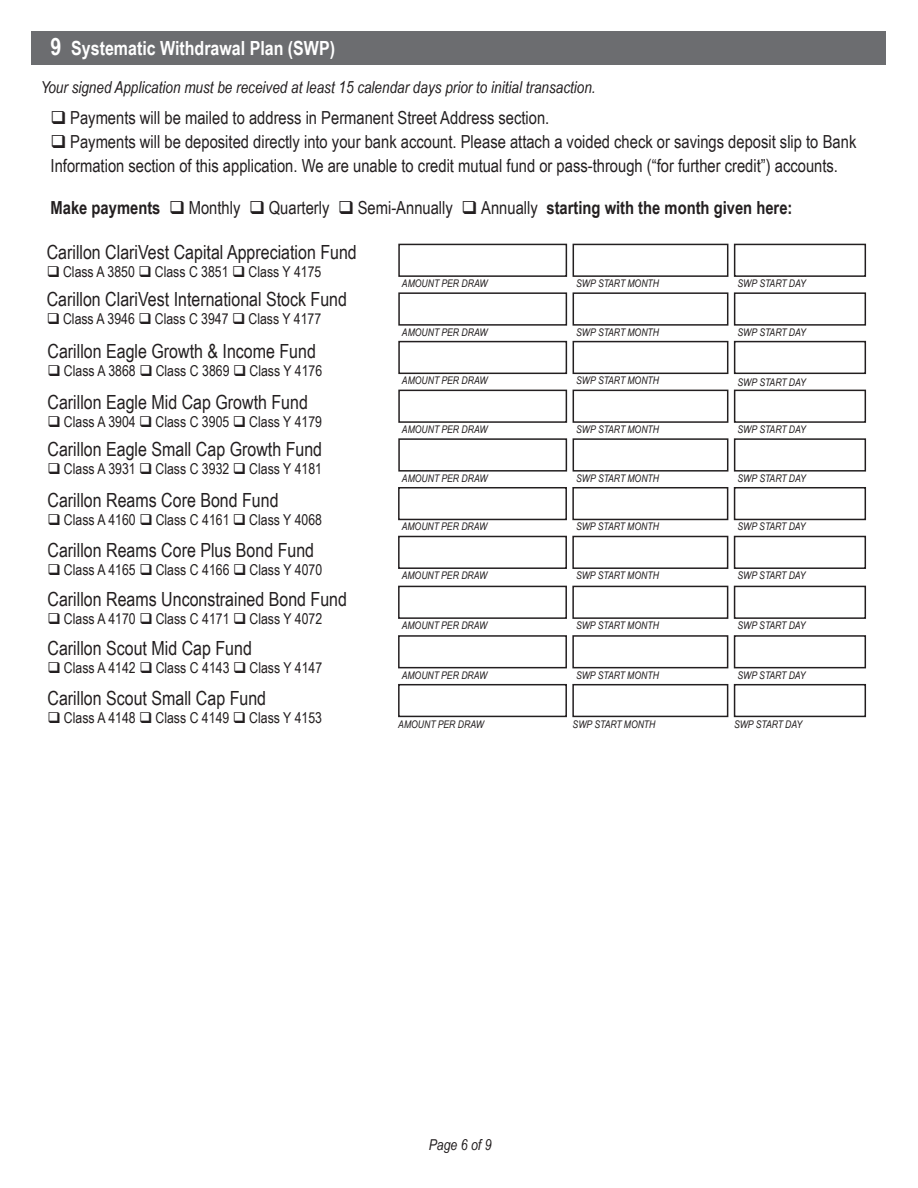
<style>
.page{position:relative;width:918px;height:1188px;background:#fff}
.page>*{position:absolute;margin:0;border:0;box-sizing:border-box;transform-origin:0 0}
.t1{font:700 24px "Arial Narrow";color:#fff}
.t2{font:19.5px "Arial Narrow";color:#231f20}
.t3{font:700 19.5px "Arial Narrow";color:#fff}
.t4{font:18px/24px "Arial Narrow";color:#231f20}
.t5{font:700 18px "Arial Narrow";color:#231f20}
.t6{font:italic 16.5px "Arial Narrow";color:#231f20}
.t7{font:15px "Arial Narrow";color:#231f20}
.t8{font:italic 15px "Arial Narrow";color:#231f20}
.t9{font:italic 10.5px "Arial Narrow";color:#231f20}
.s1{font-weight:400}
</style>
<div class="page">
<div style="left:398px;top:487px;width:169px;height:33px;border:2px solid #231f20"></div>
<div style="left:398px;top:635px;width:169px;height:33px;border:2px solid #231f20"></div>
<div style="left:398px;top:536px;width:169px;height:33px;border:2px solid #231f20"></div>
<div style="left:398px;top:684px;width:169px;height:33px;border:2px solid #231f20"></div>
<div style="left:398px;top:586px;width:169px;height:33px;border:2px solid #231f20"></div>
<div style="left:572px;top:487px;width:156px;height:33px;border:2px solid #231f20"></div>
<div style="left:572px;top:635px;width:156px;height:33px;border:2px solid #231f20"></div>
<div style="left:572px;top:536px;width:156px;height:33px;border:2px solid #231f20"></div>
<div style="left:572px;top:684px;width:156px;height:33px;border:2px solid #231f20"></div>
<div style="left:572px;top:586px;width:156px;height:33px;border:2px solid #231f20"></div>
<div style="left:734px;top:487px;width:132px;height:33px;border:2px solid #231f20"></div>
<div style="left:734px;top:635px;width:132px;height:33px;border:2px solid #231f20"></div>
<div style="left:734px;top:536px;width:132px;height:33px;border:2px solid #231f20"></div>
<div style="left:734px;top:684px;width:132px;height:33px;border:2px solid #231f20"></div>
<div style="left:734px;top:586px;width:132px;height:33px;border:2px solid #231f20"></div>
<div style="left:398px;top:244px;width:169px;height:33px;border:2px solid #231f20"></div>
<div style="left:398px;top:292px;width:169px;height:34px;border:2px solid #231f20"></div>
<div style="left:398px;top:341px;width:169px;height:33px;border:2px solid #231f20"></div>
<div style="left:398px;top:390px;width:169px;height:33px;border:2px solid #231f20"></div>
<div style="left:398px;top:438px;width:169px;height:34px;border:2px solid #231f20"></div>
<div style="left:573px;top:244px;width:155px;height:33px;border:2px solid #231f20"></div>
<div style="left:573px;top:292px;width:155px;height:34px;border:2px solid #231f20"></div>
<div style="left:573px;top:341px;width:155px;height:33px;border:2px solid #231f20"></div>
<div style="left:573px;top:390px;width:155px;height:33px;border:2px solid #231f20"></div>
<div style="left:573px;top:438px;width:155px;height:34px;border:2px solid #231f20"></div>
<div style="left:734px;top:244px;width:132px;height:33px;border:2px solid #231f20"></div>
<div style="left:734px;top:292px;width:132px;height:34px;border:2px solid #231f20"></div>
<div style="left:734px;top:341px;width:132px;height:33px;border:2px solid #231f20"></div>
<div style="left:734px;top:390px;width:132px;height:33px;border:2px solid #231f20"></div>
<div style="left:734px;top:438px;width:132px;height:34px;border:2px solid #231f20"></div>
<div style="left:32px;top:32px;width:854px;height:33px;background:#6c6d70"></div>
<p class="t1" style="left:51px;top:29px;width:12px">9</p>
<p class="t3" style="left:71px;top:33px;width:265px">Systematic Withdrawal Plan (SWP)</p>
<p class="t6" style="left:41px;top:76px;width:556px">Your signed Application must be received at least 15 calendar days prior to initial transaction.</p>
<p class="t4" style="left:51px;top:105px;width:500px">❑ Payments will be mailed to address in Permanent Street Address section.</p>
<p class="t4" style="left:51px;top:129px;width:807px">❑ Payments will be deposited directly into your bank account. Please attach a voided check or savings deposit slip to Bank<br>Information section of this application. We are unable to credit mutual fund or pass-through (“for further credit”) accounts.</p>
<p class="t5" style="left:51px;top:194px;width:743px">Make payments ❑ <span class="s1">Monthly</span> ❑ <span class="s1">Quarterly</span> ❑ <span class="s1">Semi-Annually</span> ❑ <span class="s1">Annually</span> starting with the month given here:</p>
<p class="t2" style="left:47px;top:237px;width:312px">Carillon ClariVest Capital Appreciation Fund</p>
<p class="t7" style="left:47px;top:260px;width:276px">❑ Class A 3850 ❑ Class C 3851 ❑ Class Y 4175</p>
<p class="t2" style="left:47px;top:285px;width:302px">Carillon ClariVest International Stock Fund</p>
<p class="t7" style="left:47px;top:308px;width:276px">❑ Class A 3946 ❑ Class C 3947 ❑ Class Y 4177</p>
<p class="t2" style="left:48px;top:337px;width:270px">Carillon Eagle Growth &amp; Income Fund</p>
<p class="t7" style="left:48px;top:360px;width:276px">❑ Class A 3868 ❑ Class C 3869 ❑ Class Y 4176</p>
<p class="t2" style="left:48px;top:388px;width:262px">Carillon Eagle Mid Cap Growth Fund</p>
<p class="t7" style="left:48px;top:410px;width:276px">❑ Class A 3904 ❑ Class C 3905 ❑ Class Y 4179</p>
<p class="t2" style="left:48px;top:435px;width:276px">Carillon Eagle Small Cap Growth Fund</p>
<p class="t7" style="left:48px;top:458px;width:276px">❑ Class A 3931 ❑ Class C 3932 ❑ Class Y 4181</p>
<p class="t2" style="left:48px;top:485px;width:233px">Carillon Reams Core Bond Fund</p>
<p class="t7" style="left:48px;top:508px;width:276px">❑ Class A 4160 ❑ Class C 4161 ❑ Class Y 4068</p>
<p class="t2" style="left:48px;top:536px;width:268px">Carillon Reams Core Plus Bond Fund</p>
<p class="t7" style="left:48px;top:559px;width:276px">❑ Class A 4165 ❑ Class C 4166 ❑ Class Y 4070</p>
<p class="t2" style="left:48px;top:585px;width:301px">Carillon Reams Unconstrained Bond Fund</p>
<p class="t7" style="left:48px;top:607px;width:276px">❑ Class A 4170 ❑ Class C 4171 ❑ Class Y 4072</p>
<p class="t2" style="left:48px;top:634px;width:206px">Carillon Scout Mid Cap Fund</p>
<p class="t7" style="left:48px;top:657px;width:276px">❑ Class A 4142 ❑ Class C 4143 ❑ Class Y 4147</p>
<p class="t2" style="left:48px;top:684px;width:220px">Carillon Scout Small Cap Fund</p>
<p class="t7" style="left:48px;top:707px;width:276px">❑ Class A 4148 ❑ Class C 4149 ❑ Class Y 4153</p>
<p class="t9" style="left:402px;top:276px;width:87px">AMOUNT PER DRAW</p>
<p class="t9" style="left:402px;top:325px;width:87px">AMOUNT PER DRAW</p>
<p class="t9" style="left:402px;top:373px;width:87px">AMOUNT PER DRAW</p>
<p class="t9" style="left:402px;top:422px;width:87px">AMOUNT PER DRAW</p>
<p class="t9" style="left:402px;top:471px;width:87px">AMOUNT PER DRAW</p>
<p class="t9" style="left:402px;top:519px;width:87px">AMOUNT PER DRAW</p>
<p class="t9" style="left:402px;top:568px;width:87px">AMOUNT PER DRAW</p>
<p class="t9" style="left:402px;top:618px;width:87px">AMOUNT PER DRAW</p>
<p class="t9" style="left:402px;top:668px;width:87px">AMOUNT PER DRAW</p>
<p class="t9" style="left:398px;top:717px;width:87px">AMOUNT PER DRAW</p>
<p class="t9" style="left:576px;top:276px;width:84px">SWP START MONTH</p>
<p class="t9" style="left:738px;top:276px;width:70px">SWP START DAY</p>
<p class="t9" style="left:576px;top:325px;width:84px">SWP START MONTH</p>
<p class="t9" style="left:738px;top:325px;width:70px">SWP START DAY</p>
<p class="t9" style="left:576px;top:373px;width:84px">SWP START MONTH</p>
<p class="t9" style="left:576px;top:422px;width:84px">SWP START MONTH</p>
<p class="t9" style="left:738px;top:375px;width:70px">SWP START DAY</p>
<p class="t9" style="left:738px;top:422px;width:70px">SWP START DAY</p>
<p class="t9" style="left:576px;top:471px;width:84px">SWP START MONTH</p>
<p class="t9" style="left:738px;top:471px;width:70px">SWP START DAY</p>
<p class="t9" style="left:576px;top:519px;width:84px">SWP START MONTH</p>
<p class="t9" style="left:737px;top:519px;width:70px">SWP START DAY</p>
<p class="t9" style="left:576px;top:568px;width:84px">SWP START MONTH</p>
<p class="t9" style="left:737px;top:568px;width:70px">SWP START DAY</p>
<p class="t9" style="left:576px;top:618px;width:84px">SWP START MONTH</p>
<p class="t9" style="left:737px;top:618px;width:70px">SWP START DAY</p>
<p class="t9" style="left:576px;top:668px;width:84px">SWP START MONTH</p>
<p class="t9" style="left:737px;top:668px;width:70px">SWP START DAY</p>
<p class="t9" style="left:573px;top:717px;width:84px">SWP START MONTH</p>
<p class="t9" style="left:734px;top:717px;width:70px">SWP START DAY</p>
<p class="t8" style="left:429px;top:1134px;width:64px">Page 6 of 9</p>
</div>
